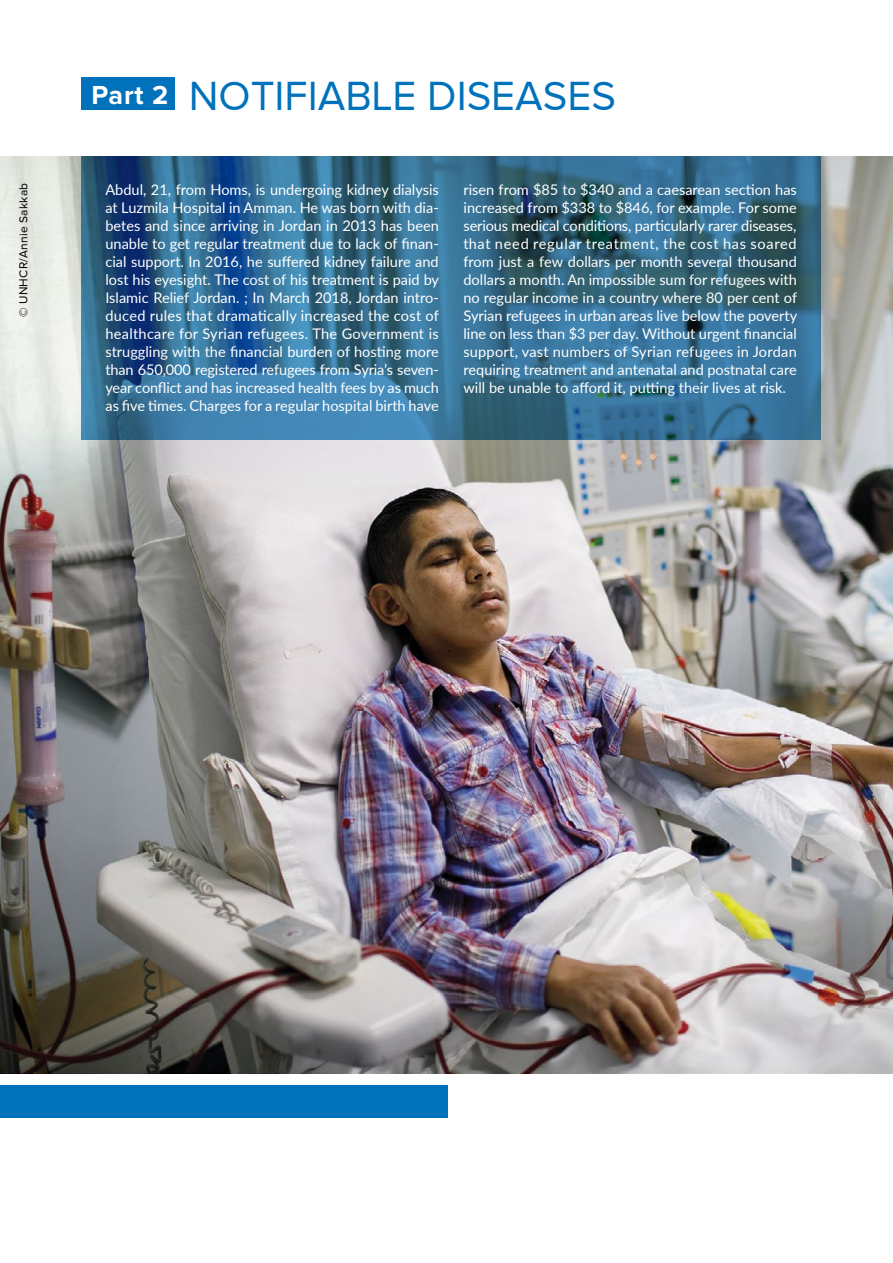
<style>
.page{position:relative;width:893px;height:1263px;background:#fff}
.page>*{position:absolute;margin:0;border:0;box-sizing:border-box;transform-origin:0 0}
.t1{font:42px "Proxima Nova";color:#0072bc}
.t2{font:14.7px/18px "Lato";color:#fff;text-align:justify}
.t3{font:12px "Proxima Nova";letter-spacing:.02em;color:#000}
.s1{font-weight:700;font-size:27px;color:#fff}
</style>
<div class="page">
<div style="left:81px;top:77px;width:93px;height:32px;background:#0072bc"></div>
<div style="left:0;top:1085px;width:448px;height:33px;background:#0072bc"></div>
<img style="left:0;top:156px;width:893px;height:918px">
<svg style="left:81px;top:156px;width:740px;height:284px"></svg>
<h1 class="t1" style="left:91px;top:72px;width:526px"><span class="s1">Part 2</span> NOTIFIABLE DISEASES</h1>
<p class="t3" style="left:17px;top:317px;width:136px;rotate:-90deg">© UNHCR/Annie Sakkab</p>
<p class="t2" style="left:105px;top:180px;width:335px">Abdul, 21, from Homs, is undergoing kidney dialysis at Luzmila Hospital in Amman. He was born with dia&shy;betes and since arriving in Jordan in 2013 has been unable to get regular treatment due to lack of finan&shy;cial support. In 2016, he suffered kidney failure and lost his eyesight. The cost of his treatment is paid by Islamic Relief Jordan. ; In March 2018, Jordan intro&shy;duced rules that dramatically increased the cost of healthcare for Syrian refugees. The Government is struggling with the financial burden of hosting more than 650,000 registered refugees from Syria’s seven&shy;year conflict and has increased health fees by as much as five times. Charges for a regular hospital birth have</p>
<p class="t2" style="left:463px;top:180px;width:335px">risen from $85 to $340 and a caesarean section has increased from $338 to $846, for example. For some serious medical conditions, particularly rarer diseases, that need regular treatment, the cost has soared from just a few dollars per month several thousand dollars a month. An impossible sum for refugees with no regular income in a country where 80 per cent of Syrian refugees in urban areas live below the poverty line on less than $3 per day. Without urgent financial support, vast numbers of Syrian refugees in Jordan requiring treatment and antenatal and postnatal care will be unable to afford it, putting their lives at risk.</p>
</div>
